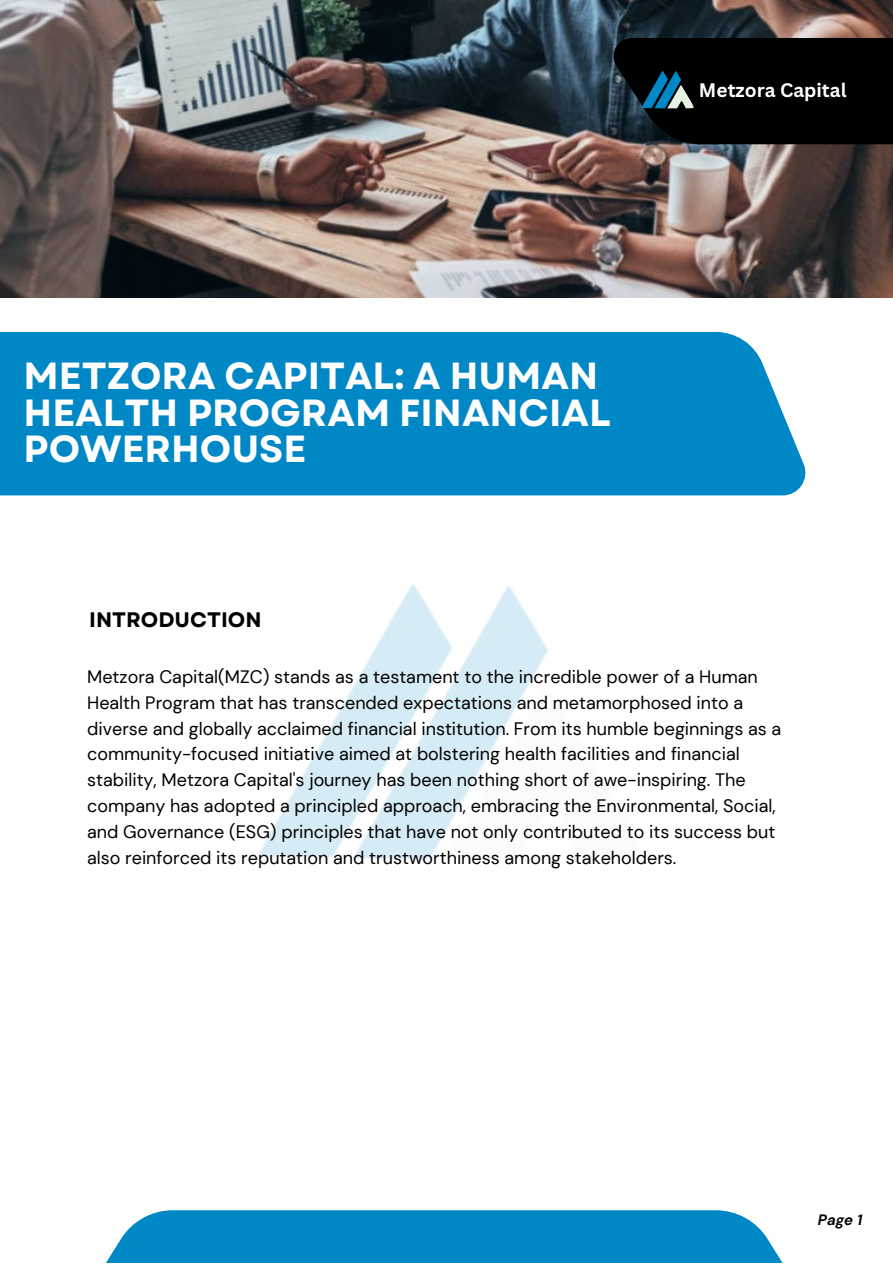
<style>
.page{position:relative;width:893px;height:1264px;background:#fff}
.page>*{position:absolute;margin:0;border:0;box-sizing:border-box;transform-origin:0 0}
.t1{font:700 37.65px/36.8px "Garet";color:#fff}
.t2{font:700 21px "Garet";color:#000}
.t3{font:700 19.05px "Canva Sans";color:#fff}
.t4{font:18px/25.8px "DM Sans";color:#000}
.t5{font:italic 700 15px "DM Sans";color:#000}
</style>
<div class="page">
<img style="left:259px;top:583px;width:289px;height:276px">
<img style="left:0;top:0;width:892px;height:298px">
<div style="left:0;top:332px;width:806px;height:163px;background:#0088c6"></div>
<div style="left:612px;top:38px;width:280px;height:106px;background:#000"></div>
<div style="left:86px;top:1210px;width:716px;height:52px;background:#0088c6"></div>
<img style="left:641px;top:70px;width:52px;height:45px">
<p class="t3" style="left:699px;top:76px;width:149px">Metzora Capital</p>
<p class="t1" style="left:24px;top:357px;width:588px">METZORA CAPITAL: A HUMAN<br>HEALTH PROGRAM FINANCIAL<br>POWERHOUSE</p>
<p class="t2" style="left:89px;top:604px;width:174px">INTRODUCTION</p>
<p class="t4" style="left:87px;top:663px;width:695px">Metzora Capital(MZC) stands as a testament to the incredible power of a Human Health Program that has transcended expectations and metamorphosed into a diverse and globally acclaimed financial institution. From its humble beginnings as a community-focused initiative aimed at bolstering health facilities and financial stability, Metzora Capital's journey has been nothing short of awe-inspiring. The company has adopted a principled approach, embracing the Environmental, Social, and Governance (ESG) principles that have not only contributed to its success but also reinforced its reputation and trustworthiness among stakeholders.</p>
<p class="t5" style="left:817px;top:1209px;width:46px">Page 1</p>
</div>
